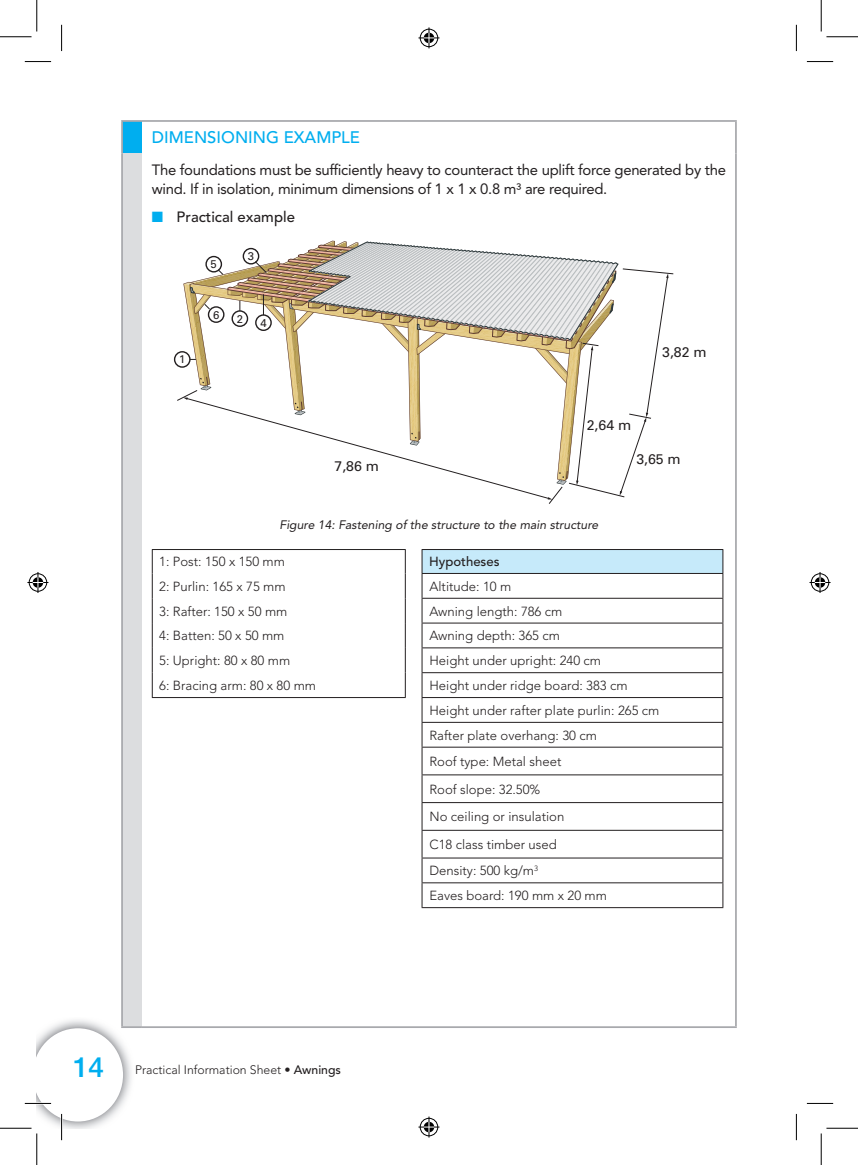
<style>
.page{position:relative;width:858px;height:1165px;background:#fff}
.page>*{position:absolute;margin:0;border:0;box-sizing:border-box;transform-origin:0 0}
.t1{font:500 28px "Helvetica Neue LT Std";color:#00aeef}
.t2{font:500 16.62px "Avenir LT Std";color:#00aeef}
.t3{font:14.88px/19.2px "Avenir LT Std";letter-spacing:-.02em;color:#231f20}
.t4{font:500 14.88px "Avenir LT Std";color:#231f20}
.t5{font:14px "Univers LT Std";color:#231f20}
.t6{font:300 13.12px/24.8px "Avenir LT Std";color:#231f20}
.t7{font:500 13.12px "Avenir LT Std";color:#231f20}
.t8{font:italic 12.25px "Avenir LT Std";color:#231f20}
.t9{font:300 12.25px "Avenir LT Std";color:#231f20}
.t10{font:11.2px "Univers LT Std";color:#231f20}
.s1{color:#00aeef}
.s2{font-weight:500}
</style>
<div class="page">
<img style="left:50px;top:1020px;width:81px;height:84px">
<div style="left:122px;top:121px;width:20px;height:32px;background:#00aeef"></div>
<div style="left:122px;top:153px;width:20px;height:874px;background:#dcdddf"></div>
<hr style="left:734px;top:122px;width:2px;height:31px;background:#a8a9ad">
<hr style="left:121px;top:1026px;width:21px;height:2px;background:#a8a9ad">
<hr style="left:142px;top:1026px;width:594px;height:2px;background:#a8a9ad">
<hr style="left:121px;top:120px;width:21px;height:2px;background:#a8a9ad">
<hr style="left:121px;top:122px;width:2px;height:31px;background:#a8a9ad">
<hr style="left:142px;top:120px;width:594px;height:2px;background:#a8a9ad">
<hr style="left:121px;top:153px;width:2px;height:873px;background:#a8a9ad">
<hr style="left:734px;top:153px;width:2px;height:873px;background:#a8a9ad">
<div style="left:174px;top:351px;width:16px;height:17px;border:1px solid #231f20;border-radius:50%"></div>
<svg style="left:177px;top:241px;width:496px;height:263px"></svg>
<div style="left:422px;top:549px;width:300px;height:24px;background:#c6eafa"></div>
<hr style="left:152px;top:549px;width:253px;height:1px;background:#231f20">
<svg style="left:152px;top:550px;width:1px;height:147px"></svg>
<svg style="left:405px;top:550px;width:1px;height:147px"></svg>
<hr style="left:421px;top:549px;width:302px;height:1px;background:#231f20">
<hr style="left:421px;top:573px;width:302px;height:1px;background:#231f20">
<hr style="left:421px;top:598px;width:302px;height:1px;background:#231f20">
<hr style="left:421px;top:623px;width:302px;height:1px;background:#231f20">
<hr style="left:421px;top:647px;width:302px;height:1px;background:#231f20">
<hr style="left:421px;top:672px;width:302px;height:1px;background:#231f20">
<hr style="left:421px;top:697px;width:302px;height:1px;background:#231f20">
<hr style="left:421px;top:722px;width:302px;height:1px;background:#231f20">
<hr style="left:421px;top:747px;width:302px;height:1px;background:#231f20">
<hr style="left:421px;top:774px;width:302px;height:1px;background:#231f20">
<hr style="left:421px;top:802px;width:302px;height:1px;background:#231f20">
<hr style="left:421px;top:830px;width:302px;height:1px;background:#231f20">
<hr style="left:421px;top:857px;width:302px;height:1px;background:#231f20">
<hr style="left:421px;top:882px;width:302px;height:1px;background:#231f20">
<svg style="left:421px;top:550px;width:1px;height:357px"></svg>
<svg style="left:722px;top:550px;width:1px;height:357px"></svg>
<hr style="left:421px;top:907px;width:302px;height:1px;background:#231f20">
<hr style="left:152px;top:697px;width:253px;height:1px;background:#231f20">
<svg style="left:25px;top:61px;width:26px;height:1px"></svg>
<svg style="left:806px;top:61px;width:26px;height:1px"></svg>
<svg style="left:806px;top:1103px;width:26px;height:1px"></svg>
<svg style="left:61px;top:25px;width:1px;height:26px"></svg>
<svg style="left:25px;top:1028px;width:98px;height:112px"></svg>
<svg style="left:795px;top:25px;width:1px;height:26px"></svg>
<svg style="left:795px;top:1114px;width:1px;height:26px"></svg>
<hr style="left:0;top:1127px;width:32px;height:2px;background:#fff">
<hr style="left:36px;top:1133px;width:2px;height:32px;background:#fff">
<hr style="left:0;top:36px;width:32px;height:1px;background:#000">
<hr style="left:826px;top:36px;width:31px;height:1px;background:#000">
<hr style="left:0;top:1128px;width:32px;height:1px;background:#000">
<hr style="left:826px;top:1128px;width:31px;height:1px;background:#000">
<hr style="left:36px;top:0;width:1px;height:32px;background:#000">
<hr style="left:36px;top:1133px;width:1px;height:32px;background:#000">
<hr style="left:820px;top:0;width:1px;height:32px;background:#000">
<hr style="left:820px;top:1133px;width:1px;height:32px;background:#000">
<svg style="left:418px;top:27px;width:21px;height:21px"></svg>
<svg style="left:418px;top:1116px;width:21px;height:21px"></svg>
<svg style="left:27px;top:572px;width:21px;height:21px"></svg>
<svg style="left:809px;top:572px;width:21px;height:21px"></svg>
<p class="t2" style="left:152px;top:128px;width:210px">DIMENSIONING EXAMPLE</p>
<p class="t3" style="left:152px;top:160px;width:575px">The foundations must be sufficiently heavy to counteract the uplift force generated by the wind. If in isolation, minimum dimensions of 1 x 1 x 0.8 m³ are required.</p>
<p class="t4" style="left:152px;top:208px;width:144px"><span class="s1">■</span> Practical example</p>
<p class="t10" style="left:179px;top:353px;width:8px">1</p>
<p class="t10" style="left:210px;top:258px;width:8px">5</p>
<p class="t10" style="left:213px;top:308px;width:8px">6</p>
<p class="t10" style="left:248px;top:250px;width:8px">3</p>
<p class="t10" style="left:237px;top:312px;width:8px">2</p>
<p class="t10" style="left:260px;top:316px;width:8px">4</p>
<p class="t5" style="left:334px;top:458px;width:46px">7,86 m</p>
<p class="t5" style="left:586px;top:417px;width:46px">2,64 m</p>
<p class="t5" style="left:662px;top:343px;width:46px">3,82 m</p>
<p class="t5" style="left:636px;top:451px;width:46px">3,65 m</p>
<p class="t8" style="left:279px;top:518px;width:320px">Figure 14: Fastening of the structure to the main structure</p>
<p class="t6" style="left:159px;top:549px;width:127px">1: Post: 150 x 150 mm</p>
<p class="t7" style="left:429px;top:554px;width:72px">Hypotheses</p>
<p class="t6" style="left:159px;top:574px;width:128px">2: Purlin: 165 x 75 mm</p>
<p class="t6" style="left:429px;top:574px;width:83px">Altitude: 10 m</p>
<p class="t6" style="left:159px;top:599px;width:130px">3: Rafter: 150 x 50 mm</p>
<p class="t6" style="left:429px;top:599px;width:134px">Awning length: 786 cm</p>
<p class="t6" style="left:159px;top:623px;width:127px">4: Batten: 50 x 50 mm</p>
<p class="t6" style="left:429px;top:623px;width:132px">Awning depth: 365 cm</p>
<p class="t6" style="left:159px;top:648px;width:132px">5: Upright: 80 x 80 mm</p>
<p class="t6" style="left:429px;top:648px;width:173px">Height under upright: 240 cm</p>
<p class="t6" style="left:159px;top:673px;width:158px">6: Bracing arm: 80 x 80 mm</p>
<p class="t6" style="left:429px;top:673px;width:231px">Height under ridge board: 383 cm<br>Height under rafter plate purlin: 265 cm<br>Rafter plate overhang: 30 cm</p>
<p class="t6" style="left:429px;top:748px;width:136px;line-height:27.7px">Roof type: Metal sheet<br>Roof slope: 32.50%<br>No ceiling or insulation<br>C18 class timber used</p>
<p class="t6" style="left:429px;top:858px;width:179px">Density: 500 kg/m<sup>3<br></sup>Eaves board: 190 mm x 20 mm</p>
<h1 class="t1" style="left:73px;top:1050px;width:32px">14</h1>
<p class="t9" style="left:135px;top:1063px;width:207px">Practical Information Sheet • <span class="s2">Awnings</span></p>
</div>
